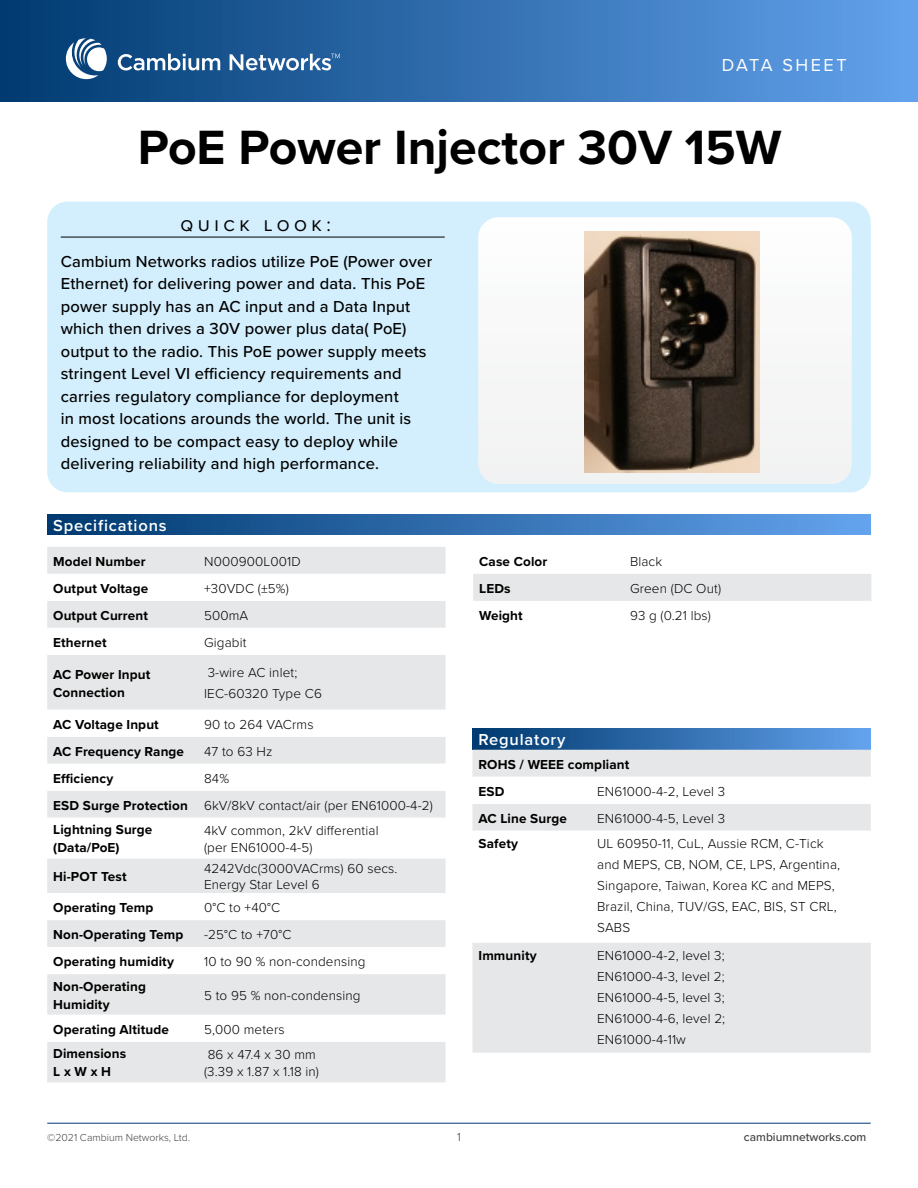
<style>
.page{position:relative;width:918px;height:1188px;background:#fff}
.page>*{position:absolute;margin:0;border:0;box-sizing:border-box;transform-origin:0 0}
.t1{font:700 49.8px "Proxima Nova";color:#000}
.t2{font:19.5px "Proxima Nova";letter-spacing:.23em;color:#000}
.t3{font:18px "Proxima Nova";letter-spacing:.14em;color:#fff}
.t4{font:500 16.5px/22.5px "Proxima Nova";letter-spacing:.01em;color:#000}
.t5{font:600 16.5px "Proxima Nova";letter-spacing:.05em;color:#fff}
.t6{font:300 13.5px/21px "Proxima Nova";letter-spacing:.01em;color:#000}
.t7{font:700 13.5px/18px "Proxima Nova";letter-spacing:.01em;color:#000}
.t8{font:500 12px "Proxima Nova";color:#404041}
.t9{font:300 12px "Proxima Nova";color:#404041}
.t10{font:300 10.5px "Proxima Nova";color:#404041}
</style>
<div class="page">
<div style="left:0;top:0;width:918px;height:102px;background:linear-gradient(to right,#00396f,#63a2ed)"></div>
<hr style="left:47px;top:1123px;width:824px;height:1px;background:#003a6f">
<svg style="left:118px;top:54px;width:102px;height:16px"></svg>
<svg style="left:230px;top:54px;width:110px;height:16px"></svg>
<svg style="left:66px;top:38px;width:41px;height:41px"></svg>
<div style="left:47px;top:202px;width:824px;height:290px;background:#d3eefc;border-radius:20px"></div>
<hr style="left:61px;top:237px;width:384px;height:1px;background:#000">
<div style="left:478px;top:217px;width:374px;height:267px;background:#f7f7f8"></div>
<div style="left:47px;top:515px;width:824px;height:20px;background:linear-gradient(to right,#00386e,#64a3ee)"></div>
<div style="left:472px;top:729px;width:399px;height:20px;background:linear-gradient(to right,#00386e,#64a3ee)"></div>
<div style="left:47px;top:547px;width:399px;height:535px;background:#e6e7e8"></div>
<svg style="left:47px;top:574px;width:399px;height:468px"></svg>
<div style="left:472px;top:750px;width:399px;height:303px;background:#e6e7e8"></div>
<svg style="left:472px;top:777px;width:399px;height:166px"></svg>
<img style="left:584px;top:231px;width:176px;height:241px">
<div style="left:473px;top:574px;width:398px;height:27px;background:#e6e7e8"></div>
<h3 class="t3" style="left:722px;top:52px;width:126px">DATA SHEET</h3>
<p class="t1" style="left:138px;top:110px;width:645px">PoE Power Injector 30V 15W</p>
<p class="t2" style="left:181px;top:209px;width:152px">quick look:</p>
<p class="t4" style="left:61px;top:249px;width:373px">Cambium Networks radios utilize PoE (Power over Ethernet) for delivering power and data. This PoE power supply has an AC input and a Data Input which then drives a 30V power plus data( PoE) output to the radio. This PoE power supply meets stringent Level VI efficiency requirements and carries regulatory compliance for deployment<br>in most locations arounds the world. The unit is designed to be compact easy to deploy while delivering reliability and high performance.</p>
<p class="t5" style="left:53px;top:514px;width:115px">Specifications</p>
<p class="t7" style="left:53px;top:552px;width:94px">Model Number</p>
<p class="t6" style="left:204px;top:550px;width:98px">N000900L001D</p>
<p class="t7" style="left:53px;top:579px;width:97px">Output Voltage</p>
<p class="t6" style="left:204px;top:577px;width:86px">+30VDC (±5%)</p>
<p class="t7" style="left:53px;top:606px;width:96px">Output Current</p>
<p class="t6" style="left:204px;top:604px;width:46px">500mA</p>
<p class="t7" style="left:53px;top:633px;width:55px">Ethernet</p>
<p class="t6" style="left:204px;top:631px;width:44px">Gigabit</p>
<p class="t7" style="left:53px;top:665px;width:99px">AC Power Input<br>Connection</p>
<p class="t6" style="left:208px;top:661px;width:91px">3-wire AC inlet;</p>
<p class="t6" style="left:204px;top:682px;width:119px">IEC-60320 Type C6</p>
<p class="t7" style="left:53px;top:715px;width:107px">AC Voltage Input</p>
<p class="t6" style="left:204px;top:713px;width:111px">90 to 264 VACrms</p>
<p class="t7" style="left:53px;top:742px;width:132px">AC Frequency Range</p>
<p class="t6" style="left:204px;top:740px;width:70px">47 to 63 Hz</p>
<p class="t7" style="left:53px;top:769px;width:62px">Efficiency</p>
<p class="t6" style="left:204px;top:767px;width:27px">84%</p>
<p class="t7" style="left:53px;top:796px;width:136px">ESD Surge Protection</p>
<p class="t6" style="left:204px;top:794px;width:230px">6kV/8kV contact/air (per EN61000-4-2)</p>
<p class="t7" style="left:53px;top:821px;width:101px">Lightning Surge</p>
<p class="t7" style="left:53px;top:839px;width:68px">(Data/PoE)</p>
<p class="t6" style="left:204px;top:819px;width:176px">4kV common, 2kV differential</p>
<p class="t6" style="left:204px;top:836px;width:110px">(per EN61000-4-5)</p>
<p class="t7" style="left:53px;top:867px;width:75px">Hi-POT Test</p>
<p class="t6" style="left:204px;top:857px;width:195px">4242Vdc(3000VACrms) 60 secs.</p>
<p class="t6" style="left:204px;top:874px;width:117px">Energy Star Level 6</p>
<p class="t7" style="left:53px;top:898px;width:102px">Operating Temp</p>
<p class="t6" style="left:204px;top:896px;width:78px">0°C to +40°C</p>
<p class="t7" style="left:53px;top:925px;width:132px">Non-Operating Temp</p>
<p class="t6" style="left:204px;top:923px;width:89px">-25°C to +70°C</p>
<p class="t7" style="left:53px;top:952px;width:122px">Operating humidity</p>
<p class="t6" style="left:204px;top:950px;width:163px">10 to 90 % non-condensing</p>
<p class="t7" style="left:53px;top:977px;width:94px">Non-Operating<br>Humidity</p>
<p class="t6" style="left:204px;top:984px;width:158px">5 to 95 % non-condensing</p>
<p class="t7" style="left:53px;top:1020px;width:117px">Operating Altitude</p>
<p class="t6" style="left:204px;top:1018px;width:82px">5,000 meters</p>
<p class="t7" style="left:53px;top:1045px;width:74px">Dimensions</p>
<p class="t7" style="left:53px;top:1063px;width:59px">L x W x H</p>
<p class="t6" style="left:208px;top:1043px;width:110px">86 x 47.4 x 30 mm</p>
<p class="t6" style="left:204px;top:1060px;width:116px">(3.39 x 1.87 x 1.18 in)</p>
<p class="t7" style="left:479px;top:552px;width:70px">Case Color</p>
<p class="t6" style="left:630px;top:550px;width:34px">Black</p>
<p class="t7" style="left:479px;top:579px;width:33px">LEDs</p>
<p class="t6" style="left:630px;top:577px;width:93px">Green (DC Out)</p>
<p class="t7" style="left:479px;top:606px;width:45px">Weight</p>
<p class="t6" style="left:630px;top:604px;width:82px">93 g (0.21 lbs)</p>
<p class="t5" style="left:478px;top:728px;width:88px">Regulatory</p>
<p class="t7" style="left:478px;top:755px;width:152px">ROHS / WEEE compliant</p>
<p class="t7" style="left:478px;top:782px;width:27px">ESD</p>
<p class="t6" style="left:597px;top:780px;width:129px">EN61000-4-2, Level 3</p>
<p class="t7" style="left:478px;top:809px;width:90px">AC Line Surge</p>
<p class="t6" style="left:597px;top:807px;width:129px">EN61000-4-5, Level 3</p>
<p class="t7" style="left:478px;top:834px;width:41px">Safety</p>
<p class="t6" style="left:597px;top:832px;width:244px">UL 60950-11, CuL, Aussie RCM, C-Tick and MEPS, CB, NOM, CE, LPS, Argentina,<br>Singapore, Taiwan, Korea KC and MEPS,<br>Brazil, China, TUV/GS, EAC, BIS, ST CRL,<br>SABS</p>
<p class="t7" style="left:478px;top:946px;width:60px">Immunity</p>
<p class="t6" style="left:597px;top:944px;width:129px">EN61000-4-2, level 3;</p>
<p class="t6" style="left:597px;top:965px;width:129px">EN61000-4-3, level 2;</p>
<p class="t6" style="left:597px;top:986px;width:129px">EN61000-4-5, level 3;</p>
<p class="t6" style="left:597px;top:1007px;width:130px">EN61000-4-6, level 2;</p>
<p class="t6" style="left:597px;top:1028px;width:90px">EN61000-4-11w</p>
<p class="t10" style="left:47px;top:1129px;width:144px">©2021 Cambium Networks, Ltd.</p>
<p class="t9" style="left:457px;top:1128px;width:5px">1</p>
<p class="t8" style="left:744px;top:1128px;width:124px">cambiumnetworks.com</p>
</div>
